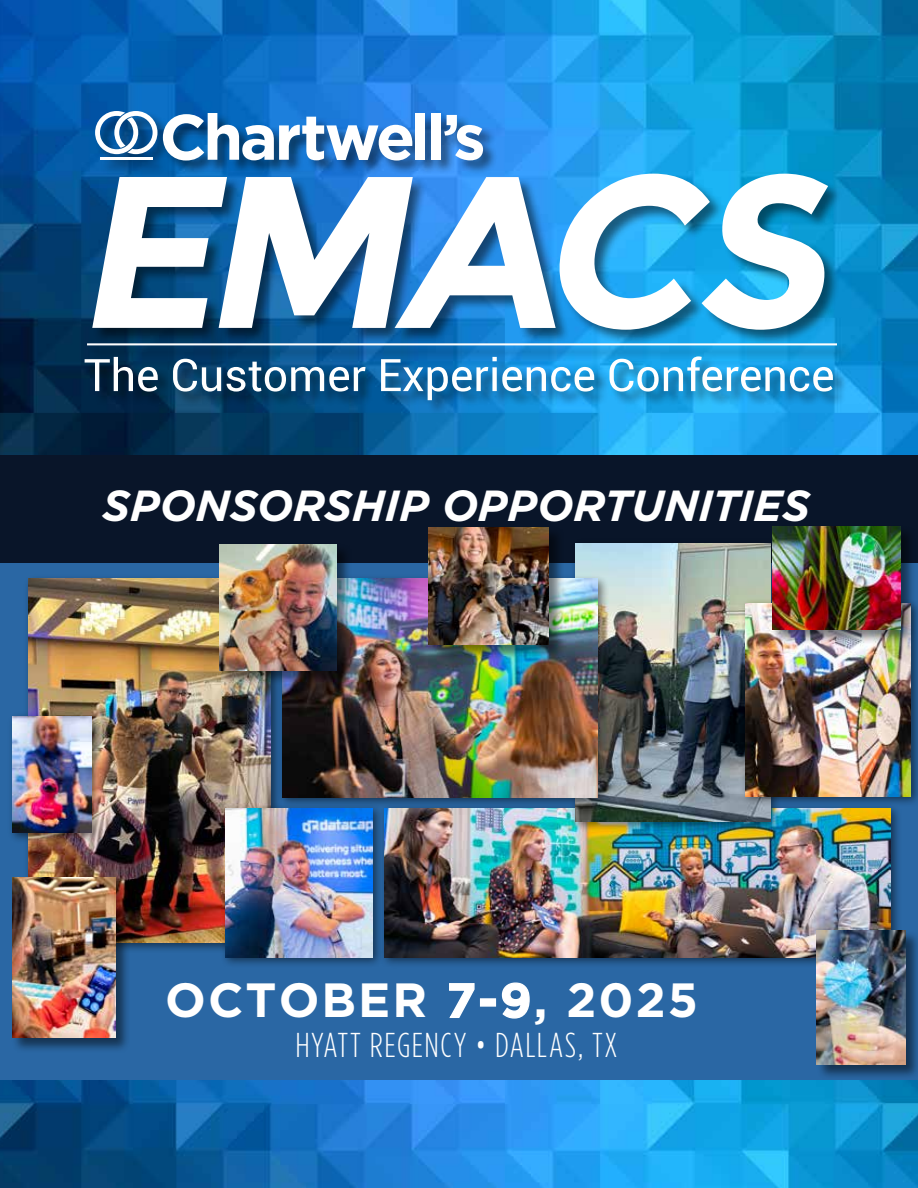
<style>
.page{position:relative;width:918px;height:1188px;background:#fff}
.page>*{position:absolute;margin:0;border:0;box-sizing:border-box;transform-origin:0 0}
.t1{font:700 48px "Gotham";letter-spacing:.045em;color:#fff}
.t2{font:italic 700 43.5px "Gotham";letter-spacing:-.005em;color:#fff}
.t3{font:300 34.5px "Gotham Condensed";letter-spacing:.045em;color:#fff}
</style>
<div class="page">
<div style="left:0;top:504px;width:918px;height:646px;background:#2a67a4"></div>
<img style="left:0;top:0;width:918px;height:455px">
<img style="left:0;top:1080px;width:918px;height:108px">
<div style="left:84px;top:111px;width:768px;height:305px;background:#000;opacity:.5"></div>
<div style="left:416px;top:113px;width:9px;height:47px;background:#fff"></div>
<div style="left:431px;top:113px;width:10px;height:47px;background:#fff"></div>
<svg style="left:444px;top:115px;width:39px;height:45px"></svg>
<svg style="left:95px;top:111px;width:317px;height:50px"></svg>
<svg style="left:85px;top:357px;width:73px;height:35px"></svg>
<svg style="left:173px;top:359px;width:48px;height:33px"></svg>
<svg style="left:227px;top:362px;width:139px;height:30px"></svg>
<svg style="left:381px;top:357px;width:213px;height:43px"></svg>
<svg style="left:610px;top:356px;width:223px;height:36px"></svg>
<hr style="left:87px;top:343px;width:750px;height:2px;background:#fff">
<svg style="left:92px;top:174px;width:736px;height:156px"></svg>
<div style="left:0;top:455px;width:918px;height:107px;background:#091529"></div>
<div style="left:23px;top:574px;width:259px;height:380px;background:#000;opacity:.5"></div>
<img style="left:28px;top:579px;width:243px;height:364px">
<div style="left:7px;top:711px;width:95px;height:133px;background:#000;opacity:.5"></div>
<img style="left:12px;top:716px;width:79px;height:117px">
<div style="left:220px;top:803px;width:164px;height:166px;background:#000;opacity:.5"></div>
<img style="left:225px;top:808px;width:148px;height:149px">
<div style="left:380px;top:803px;width:522px;height:166px;background:#000;opacity:.5"></div>
<img style="left:385px;top:808px;width:506px;height:149px">
<div style="left:570px;top:538px;width:212px;height:294px;background:#000;opacity:.5"></div>
<img style="left:576px;top:543px;width:194px;height:279px">
<div style="left:278px;top:574px;width:331px;height:235px;background:#000;opacity:.5"></div>
<img style="left:283px;top:579px;width:315px;height:218px">
<div style="left:219px;top:543px;width:134px;height:143px;background:#000;opacity:.5"></div>
<img style="left:220px;top:544px;width:117px;height:126px">
<div style="left:816px;top:930px;width:102px;height:150px;background:#000;opacity:.5"></div>
<img style="left:817px;top:930px;width:89px;height:135px">
<div style="left:428px;top:526px;width:137px;height:134px;background:#000;opacity:.5"></div>
<img style="left:429px;top:527px;width:120px;height:118px">
<div style="left:12px;top:877px;width:119px;height:176px;background:#000;opacity:.5"></div>
<img style="left:12px;top:877px;width:103px;height:161px">
<div style="left:740px;top:599px;width:178px;height:209px;background:#000;opacity:.5"></div>
<img style="left:745px;top:604px;width:166px;height:192px">
<div style="left:772px;top:526px;width:144px;height:119px;background:#000;opacity:.5"></div>
<img style="left:772px;top:526px;width:128px;height:103px">
<p class="t2" style="left:103px;top:477px;width:709px">SPONSORSHIP OPPORTUNITIES</p>
<p class="t1" style="left:165px;top:969px;width:534px">OCTOBER 7-9, 2025</p>
<p class="t3" style="left:295px;top:1026px;width:323px">HYATT REGENCY • DALLAS, TX</p>
</div>
